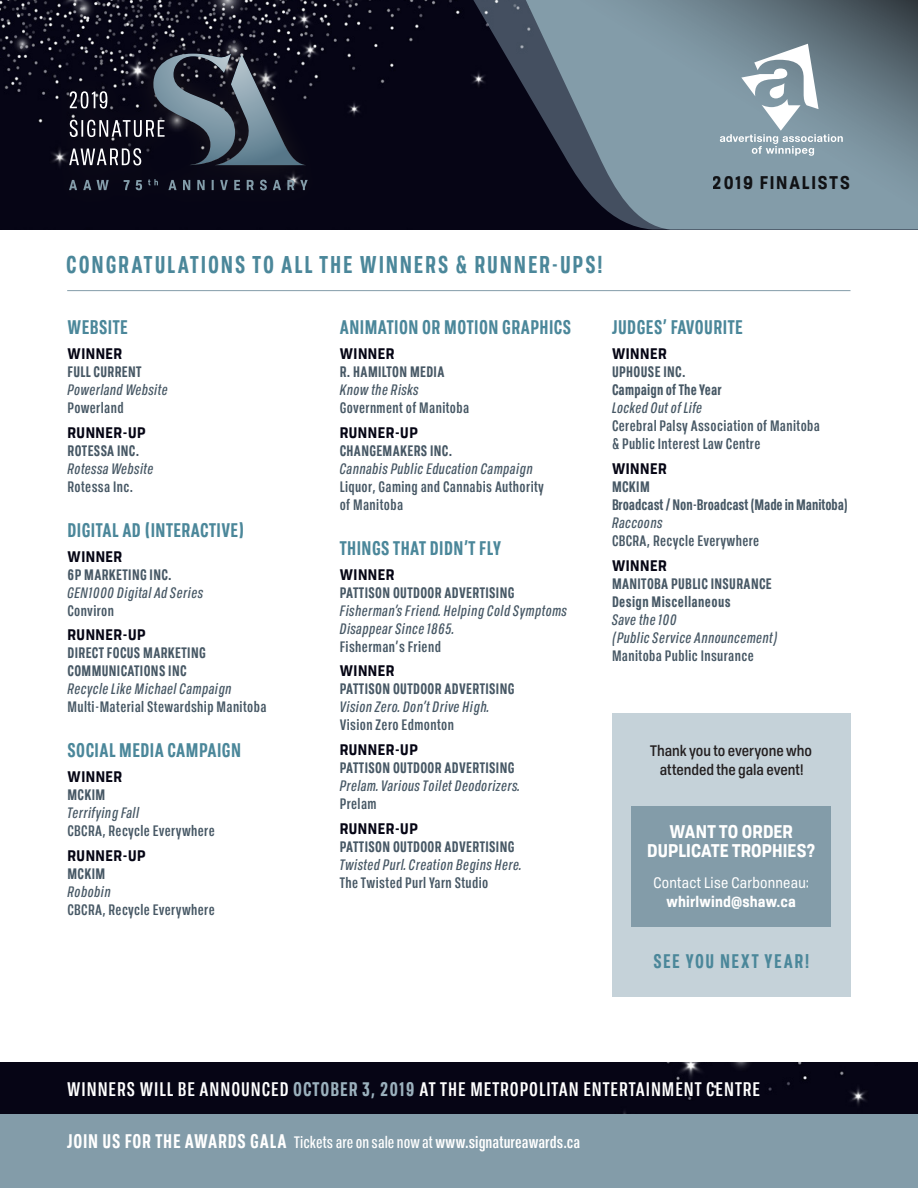
<style>
.page{position:relative;width:918px;height:1188px;background:#fff}
.page>*{position:absolute;margin:0;border:0;box-sizing:border-box;transform-origin:0 0}
.t1{font:700 24px "Tofino Pro Personal Cond";letter-spacing:.075em;color:#4b879a}
.t2{font:700 19.5px "Tofino Pro Personal Cond";letter-spacing:.025em;color:#4b879a}
.t3{font:600 19.5px "Tofino Pro Personal Cond";letter-spacing:.05em;color:#fff}
.t4{font:700 19.5px "Tofino Pro Personal Cond";letter-spacing:.04em;color:#fff}
.t5{font:700 19.5px "Tofino Pro Personal Cond";letter-spacing:.08em;color:#4b879a}
.t6{font:700 18px/19.5px "Tofino Pro Personal Narrow";letter-spacing:.005em;color:#fff;text-align:center}
.t7{font:700 18px "Tofino Pro Personal Narrow";letter-spacing:.1em;color:#231f20}
.t8{font:italic 500 15px/18px "Tofino Pro Personal Cond";letter-spacing:.025em;color:#475865}
.t9{font:600 15px/18px "Tofino Pro Personal Cond";letter-spacing:.025em;color:#475865}
.t10{font:700 15px/18px "Tofino Pro Personal Cond";letter-spacing:.025em;color:#475865}
.t11{font:700 15px "Tofino Pro Personal Narrow";letter-spacing:.035em;color:#050514}
.t12{font:700 15px/18px "Tofino Pro Personal Cond";letter-spacing:-.005em;color:#475865}
.t13{font:500 15px/19.5px "Tofino Pro Personal Narrow";letter-spacing:-.005em;color:#231f20;text-align:center}
.t14{font:15px "Tofino Pro Personal Narrow";letter-spacing:.02em;color:#fff}
.t15{font:700 15px "Tofino Pro Personal Narrow";letter-spacing:.01em;color:#fff}
.s1{font-weight:700;color:#9bb1bd}
.s2{font-weight:500;font-size:16.5px}
.s3{font-weight:600;font-size:16.5px}
</style>
<div class="page">
<div style="left:0;top:1062px;width:918px;height:52px;background:#060515"></div>
<div style="left:0;top:1114px;width:918px;height:74px;background:#839ca9"></div>
<hr style="left:67px;top:290px;width:784px;height:1px;background:#839ca9">
<div style="left:0;top:0;width:519px;height:230px;background:#060515"></div>
<svg style="left:465px;top:0;width:54px;height:229px;fill:#060515"></svg>
<svg style="left:519px;top:0;width:399px;height:230px;fill:#819aa7"></svg>
<svg style="left:720px;top:44px;width:123px;height:112px"></svg>
<div style="left:48px;top:31px;width:280px;height:181px;background:#231f20;opacity:.75"></div>
<svg style="left:69px;top:54px;width:237px;height:111px"></svg>
<svg style="left:69px;top:179px;width:239px;height:11px"></svg>
<div style="left:612px;top:713px;width:238px;height:284px;background:#c5d2d9"></div>
<div style="left:631px;top:806px;width:200px;height:121px;background:#839ca9"></div>
<p class="t7" style="left:713px;top:169px;width:138px">2019 FINALISTS</p>
<h1 class="t1" style="left:66px;top:247px;width:538px">CONGRATULATIONS TO ALL THE WINNERS &amp; RUNNER-UPS!</h1>
<h2 class="t2" style="left:68px;top:313px;width:62px">WEBSITE</h2>
<p class="t11" style="left:68px;top:342px;width:56px">WINNER</p>
<p class="t10" style="left:68px;top:362px;width:75px">FULL CURRENT</p>
<p class="t8" style="left:68px;top:380px;width:102px">Powerland Website</p>
<p class="t9" style="left:68px;top:398px;width:58px">Powerland</p>
<p class="t11" style="left:68px;top:421px;width:80px">RUNNER-UP</p>
<p class="t10" style="left:68px;top:441px;width:73px">ROTESSA INC.</p>
<p class="t8" style="left:68px;top:459px;width:87px">Rotessa Website</p>
<p class="t9" style="left:68px;top:477px;width:67px">Rotessa Inc.</p>
<h2 class="t2" style="left:68px;top:516px;width:178px">DIGITAL AD (INTERACTIVE)</h2>
<p class="t11" style="left:68px;top:545px;width:56px">WINNER</p>
<p class="t10" style="left:68px;top:564px;width:106px">6P MARKETING INC.</p>
<p class="t8" style="left:68px;top:583px;width:137px">GEN1000 Digital Ad Series</p>
<p class="t9" style="left:68px;top:600px;width:48px">Conviron</p>
<p class="t11" style="left:68px;top:623px;width:80px">RUNNER-UP</p>
<p class="t10" style="left:68px;top:643px;width:140px">DIRECT FOCUS MARKETING<br>COMMUNICATIONS INC</p>
<p class="t8" style="left:68px;top:679px;width:166px">Recycle Like Michael Campaign</p>
<p class="t9" style="left:68px;top:697px;width:201px">Multi-Material Stewardship Manitoba</p>
<h2 class="t2" style="left:68px;top:736px;width:175px">SOCIAL MEDIA CAMPAIGN</h2>
<p class="t11" style="left:68px;top:765px;width:56px">WINNER</p>
<p class="t10" style="left:68px;top:785px;width:39px">MCKIM</p>
<p class="t8" style="left:68px;top:803px;width:73px">Terrifying Fall</p>
<p class="t9" style="left:68px;top:821px;width:149px">CBCRA, Recycle Everywhere</p>
<p class="t11" style="left:68px;top:844px;width:80px">RUNNER-UP</p>
<p class="t10" style="left:68px;top:864px;width:39px">MCKIM</p>
<p class="t8" style="left:68px;top:882px;width:45px">Robobin</p>
<p class="t9" style="left:68px;top:900px;width:149px">CBCRA, Recycle Everywhere</p>
<h2 class="t2" style="left:340px;top:313px;width:233px">ANIMATION OR MOTION GRAPHICS</h2>
<p class="t11" style="left:340px;top:342px;width:56px">WINNER</p>
<p class="t10" style="left:340px;top:362px;width:106px">R. HAMILTON MEDIA</p>
<p class="t8" style="left:340px;top:380px;width:80px">Know the Risks</p>
<p class="t9" style="left:340px;top:398px;width:131px">Government of Manitoba</p>
<p class="t11" style="left:340px;top:421px;width:80px">RUNNER-UP</p>
<p class="t10" style="left:340px;top:441px;width:114px">CHANGEMAKERS INC.</p>
<p class="t8" style="left:340px;top:459px;width:195px">Cannabis Public Education Campaign</p>
<p class="t9" style="left:340px;top:477px;width:206px">Liquor, Gaming and Cannabis Authority of Manitoba</p>
<h2 class="t2" style="left:340px;top:534px;width:163px">THINGS THAT DIDN’T FLY</h2>
<p class="t11" style="left:340px;top:563px;width:56px">WINNER</p>
<p class="t10" style="left:340px;top:582px;width:176px">PATTISON OUTDOOR ADVERTISING</p>
<p class="t8" style="left:340px;top:601px;width:229px">Fisherman’s Friend. Helping Cold Symptoms<br>Disappear Since 1865.</p>
<p class="t9" style="left:340px;top:636px;width:103px">Fisherman’s Friend</p>
<p class="t11" style="left:340px;top:659px;width:56px">WINNER</p>
<p class="t10" style="left:340px;top:679px;width:176px">PATTISON OUTDOOR ADVERTISING</p>
<p class="t8" style="left:340px;top:697px;width:151px">Vision Zero. Don’t Drive High.</p>
<p class="t9" style="left:340px;top:715px;width:116px">Vision Zero Edmonton</p>
<p class="t11" style="left:340px;top:738px;width:80px">RUNNER-UP</p>
<p class="t10" style="left:340px;top:758px;width:176px">PATTISON OUTDOOR ADVERTISING</p>
<p class="t8" style="left:340px;top:776px;width:181px">Prelam. Various Toilet Deodorizers.</p>
<p class="t9" style="left:340px;top:794px;width:38px">Prelam</p>
<p class="t11" style="left:340px;top:817px;width:80px">RUNNER-UP</p>
<p class="t10" style="left:340px;top:837px;width:176px">PATTISON OUTDOOR ADVERTISING</p>
<p class="t8" style="left:340px;top:855px;width:183px">Twisted Purl. Creation Begins Here.</p>
<p class="t9" style="left:340px;top:873px;width:150px">The Twisted Purl Yarn Studio</p>
<h2 class="t2" style="left:612px;top:313px;width:132px">JUDGES’ FAVOURITE</h2>
<p class="t11" style="left:612px;top:342px;width:56px">WINNER</p>
<p class="t10" style="left:612px;top:362px;width:111px">UPHOUSE INC.<br>Campaign of The Year</p>
<p class="t8" style="left:612px;top:398px;width:92px">Locked Out of Life</p>
<p class="t9" style="left:612px;top:416px;width:210px">Cerebral Palsy Association of Manitoba &amp; Public Interest Law Centre</p>
<p class="t11" style="left:612px;top:457px;width:56px">WINNER</p>
<p class="t12" style="left:612px;top:477px;width:238px">MCKIM<br>Broadcast / Non-Broadcast (Made in Manitoba)</p>
<p class="t8" style="left:612px;top:513px;width:52px">Raccoons</p>
<p class="t9" style="left:612px;top:531px;width:149px">CBCRA, Recycle Everywhere</p>
<p class="t11" style="left:612px;top:554px;width:56px">WINNER</p>
<p class="t10" style="left:612px;top:573px;width:161px">MANITOBA PUBLIC INSURANCE<br>Design Miscellaneous</p>
<p class="t8" style="left:612px;top:610px;width:167px">Save the 100<br>(Public Service Announcement)</p>
<p class="t9" style="left:612px;top:645px;width:143px">Manitoba Public Insurance</p>
<p class="t13" style="left:650px;top:739px;width:163px">Thank you to everyone who attended the gala event!</p>
<p class="t6" style="left:647px;top:820px;width:170px">WANT TO ORDER<br>DUPLICATE TROPHIES?</p>
<p class="t14" style="left:653px;top:872px;width:157px">Contact Lise Carbonneau:</p>
<p class="t15" style="left:667px;top:890px;width:131px">whirlwind@shaw.ca</p>
<h2 class="t5" style="left:653px;top:947px;width:157px">SEE YOU NEXT YEAR!</h2>
<h2 class="t3" style="left:67px;top:1075px;width:694px">WINNERS WILL BE ANNOUNCED <span class="s1">OCTOBER 3, 2019</span> AT THE METROPOLITAN ENTERTAINMENT CENTRE</h2>
<h2 class="t4" style="left:67px;top:1126px;width:515px">JOIN US FOR THE AWARDS GALA <span class="s2">Tickets are on sale now at</span> <span class="s3">www.signatureawards.ca</span></h2>
</div>
